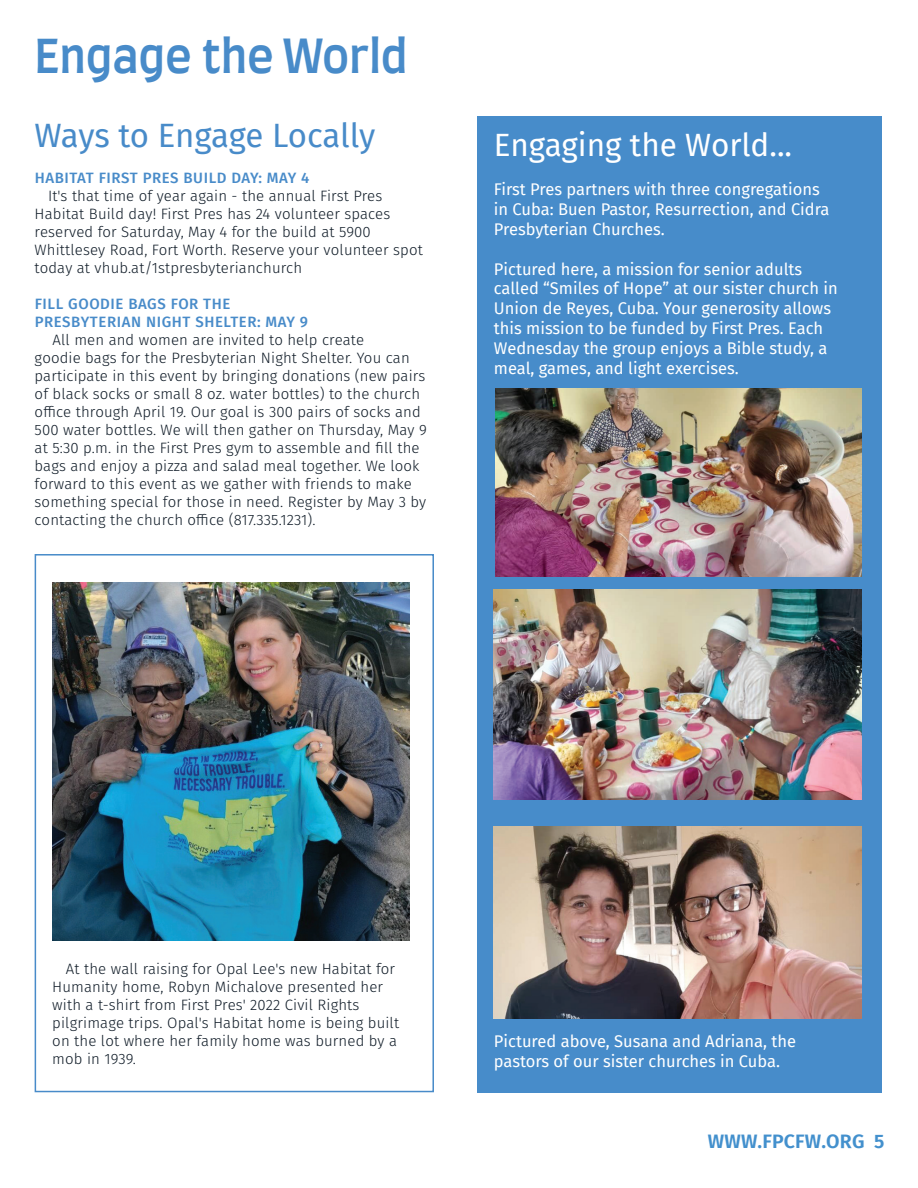
<style>
.page{position:relative;width:918px;height:1188px;background:#fff}
.page>*{position:absolute;margin:0;border:0;box-sizing:border-box;transform-origin:0 0}
.t1{font:500 45px "Farro";letter-spacing:-.005em;color:#488bc9}
.t2{font:33px "Fira Sans";letter-spacing:-.01em;color:#488bc9}
.t3{font:31.5px "Fira Sans";color:#fff}
.t4{font:600 19.5px "Fira Sans";letter-spacing:.01em;color:#4390cd}
.t5{font:16.5px/19.8px "Fira Sans";color:#fff}
.t6{font:300 15px/18px "Fira Sans";letter-spacing:.01em;color:#0f1b27}
.t7{font:500 15px/18px "Fira Sans";letter-spacing:.04em;color:#488bc9}
</style>
<div class="page">
<div style="left:35px;top:554px;width:399px;height:538px;border:2px solid #488bc9"></div>
<div style="left:477px;top:116px;width:405px;height:976px;background:#478cca"></div>
<img style="left:494px;top:590px;width:367px;height:209px">
<img style="left:496px;top:389px;width:365px;height:188px">
<img style="left:494px;top:826px;width:367px;height:192px">
<img style="left:53px;top:582px;width:356px;height:359px">
<h1 class="t1" style="left:35px;top:27px;width:375px">Engage the World</h1>
<h2 class="t2" style="left:35px;top:111px;width:342px">Ways to Engage Locally</h2>
<p class="t7" style="left:35px;top:168px;width:276px">HABITAT FIRST PRES BUILD DAY: MAY 4</p>
<p class="t6" style="left:35px;top:187px;width:390px;text-indent:13px">It's that time of year again - the annual First Pres Habitat Build day! First Pres has 24 volunteer spaces reserved for Saturday, May 4 for the build at 5900<br>Whittlesey Road, Fort Worth. Reserve your volunteer spot today at vhub.at/1stpresbyterianchurch</p>
<p class="t7" style="left:35px;top:294px;width:275px">FILL GOODIE BAGS FOR THE<br>PRESBYTERIAN NIGHT SHELTER: MAY 9</p>
<p class="t6" style="left:35px;top:331px;width:394px;text-indent:18px">All men and women are invited to help create<br>goodie bags for the Presbyterian Night Shelter. You can participate in this event by bringing donations (new pairs of black socks or small 8 oz. water bottles) to the church office through April 19. Our goal is 300 pairs of socks and 500 water bottles. We will then gather on Thursday, May 9 at 5:30 p.m. in the First Pres gym to assemble and fill the bags and enjoy a pizza and salad meal together. We look forward to this event as we gather with friends to make something special for those in need. Register by May 3 by contacting the church office (817.335.1231).</p>
<h3 class="t3" style="left:494px;top:121px;width:300px">Engaging the World...</h3>
<p class="t5" style="left:494px;top:179px;width:337px">First Pres partners with three congregations in Cuba: Buen Pastor, Resurrection, and Cidra<br>Presbyterian Churches.</p>
<p class="t5" style="left:494px;top:259px;width:345px">Pictured here, a mission for senior adults called “Smiles of Hope” at our sister church in Union de Reyes, Cuba. Your generosity allows this mission to be funded by First Pres. Each Wednesday the group enjoys a Bible study, a meal, games, and light exercises.</p>
<p class="t6" style="left:52px;top:960px;width:348px;text-indent:14px">At the wall raising for Opal Lee's new Habitat for Humanity home, Robyn Michalove presented her with a t-shirt from First Pres' 2022 Civil Rights pilgrimage trips. Opal's Habitat home is being built on the lot where her family home was burned by a mob in 1939.</p>
<p class="t5" style="left:494px;top:1031px;width:304px">Pictured above, Susana and Adriana, the pastors of our sister churches in Cuba.</p>
<h3 class="t4" style="left:708px;top:1125px;width:178px">WWW.FPCFW.ORG 5</h3>
</div>
